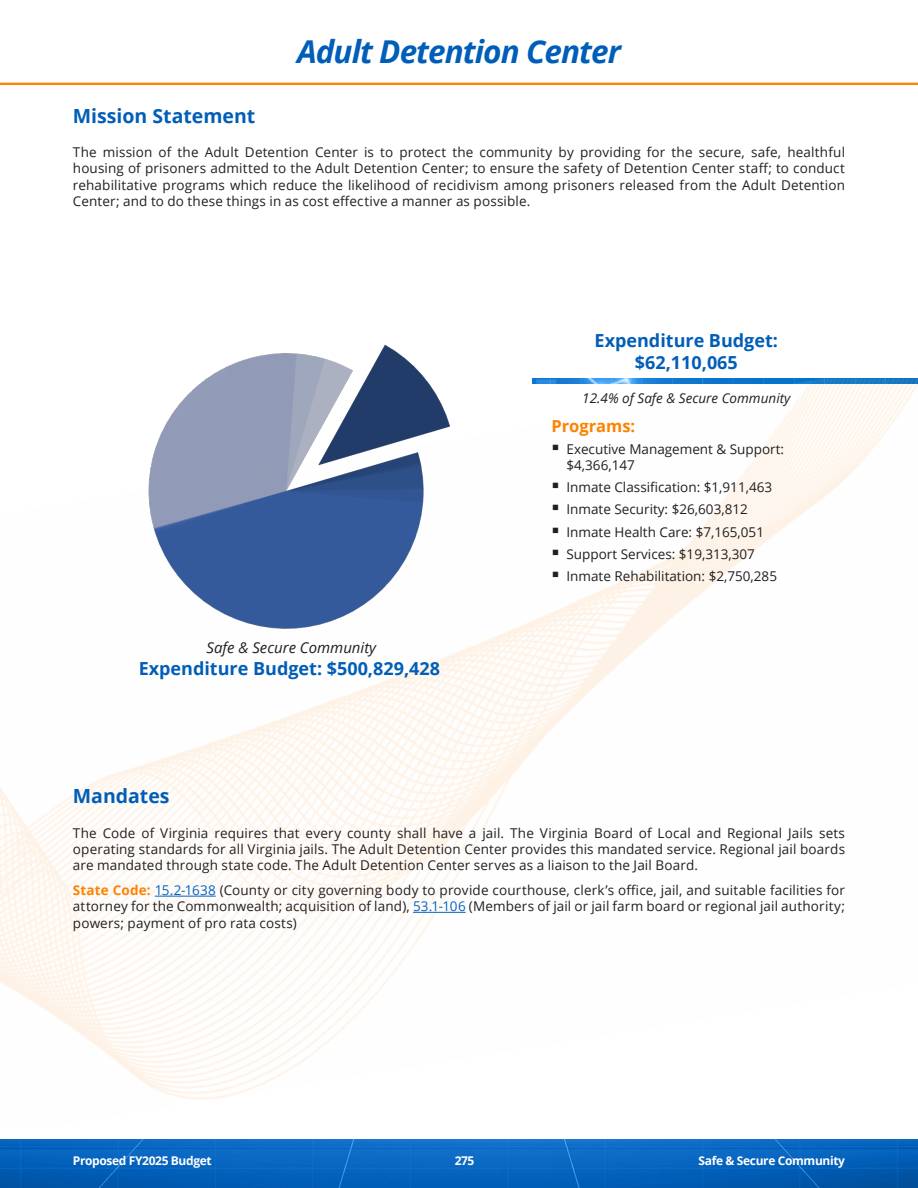
<style>
.page{position:relative;width:918px;height:1188px;background:#fff}
.page>*{position:absolute;margin:0;border:0;box-sizing:border-box;transform-origin:0 0}
.Head_2{font:italic 700 31.5px "Open Sans";letter-spacing:-.03em;color:#005eb8}
.Heading_L1{font:700 19.5px "Open Sans";color:#005eb8}
.EB_Heading{font:700 18px/21.6px "Open Sans";color:#005eb8;text-align:center}
.EB_Heading_2{font:700 16.5px "Open Sans";color:#ff8200}
.t1{font:italic 15px "Open Sans";color:#231f20}
.Body{font:13.5px/16.2px "Open Sans";color:#231f20;text-align:justify}
.EB_Quote{font:italic 13.5px "Open Sans";color:#231f20}
.t2{font:13.2px "Calibri";color:#231f20}
.t3{font:700 12px "Open Sans";letter-spacing:-.03em;color:#fff}
.s1{font-weight:700;color:#ff8200}
.s2{color:#0563c1}
</style>
<div class="page">
<img style="left:0;top:82px;width:918px;height:3px">
<img style="left:0;top:1139px;width:918px;height:49px">
<img style="left:0;top:379px;width:918px;height:721px">
<img style="left:73px;top:344px;width:441px;height:290px">
<hr style="left:155px;top:896px;width:61px;height:1px;background:#0563c1">
<hr style="left:413px;top:912px;width:53px;height:1px;background:#0563c1">
<svg style="left:560px;top:454px;width:18px;height:1px"></svg>
<svg style="left:560px;top:492px;width:18px;height:1px"></svg>
<svg style="left:560px;top:514px;width:18px;height:1px"></svg>
<svg style="left:560px;top:537px;width:18px;height:1px"></svg>
<svg style="left:560px;top:559px;width:18px;height:1px"></svg>
<svg style="left:560px;top:581px;width:18px;height:1px"></svg>
<p class="Head_2" style="left:297px;top:29px;width:325px">Adult Detention Center</p>
<p class="Heading_L1" style="left:73px;top:102px;width:184px">Mission Statement</p>
<p class="Body" style="left:73px;top:144px;width:774px">The mission of the Adult Detention Center is to protect the community by providing for the secure, safe, healthful housing of prisoners admitted to the Adult Detention Center; to ensure the safety of Detention Center staff; to conduct rehabilitative programs which reduce the likelihood of recidivism among prisoners released from the Adult Detention Center; and to do these things in as cost effective a manner as possible.</p>
<p class="t1" style="left:206px;top:638px;width:171px">Safe &amp; Secure Community</p>
<h3 class="EB_Heading" style="left:139px;top:657px;width:303px">Expenditure Budget: $500,829,428</h3>
<p class="EB_Heading" style="left:595px;top:329px;width:185px">Expenditure Budget: $62,110,065</p>
<p class="EB_Quote" style="left:582px;top:389px;width:210px">12.4% of Safe &amp; Secure Community</p>
<p class="EB_Heading_2" style="left:551px;top:414px;width:85px">Programs:</p>
<p class="Body" style="left:567px;top:440px;width:219px;text-indent:-15px">▪ Executive Management &amp; Support: $4,366,147</p>
<p class="Body" style="left:551px;top:479px;width:222px">▪ Inmate Classification: $1,911,463</p>
<p class="Body" style="left:551px;top:501px;width:198px">▪ Inmate Security: $26,603,812</p>
<p class="Body" style="left:551px;top:523px;width:214px">▪ Inmate Health Care: $7,165,051</p>
<p class="Body" style="left:551px;top:545px;width:205px">▪ Support Services: $19,313,307</p>
<p class="Body" style="left:551px;top:568px;width:227px">▪ Inmate Rehabilitation: $2,750,285</p>
<p class="Heading_L1" style="left:73px;top:782px;width:98px">Mandates</p>
<p class="Body" style="left:73px;top:824px;width:774px">The Code of Virginia requires that every county shall have a jail. The Virginia Board of Local and Regional Jails sets operating standards for all Virginia jails. The Adult Detention Center provides this mandated service. Regional jail boards are mandated through state code. The Adult Detention Center serves as a liaison to the Jail Board.</p>
<p class="Body" style="left:73px;top:882px;width:774px"><span class="s1">State Code:</span> <span class="s2">15.2-1638</span> (County or city governing body to provide courthouse, clerk’s office, jail, and suitable facilities for attorney for the Commonwealth; acquisition of land), <span class="s2">53.1-106</span> (Members of jail or jail farm board or regional jail authority; powers; payment of pro rata costs)</p>
<p class="t2" style="left:275px;top:856px;width:127px">Adult Detention Center</p>
<p class="t3" style="left:73px;top:1152px;width:140px">Proposed FY2025 Budget</p>
<p class="t3" style="left:455px;top:1152px;width:21px">275</p>
<p class="t3" style="left:699px;top:1152px;width:148px">Safe &amp; Secure Community</p>
</div>
